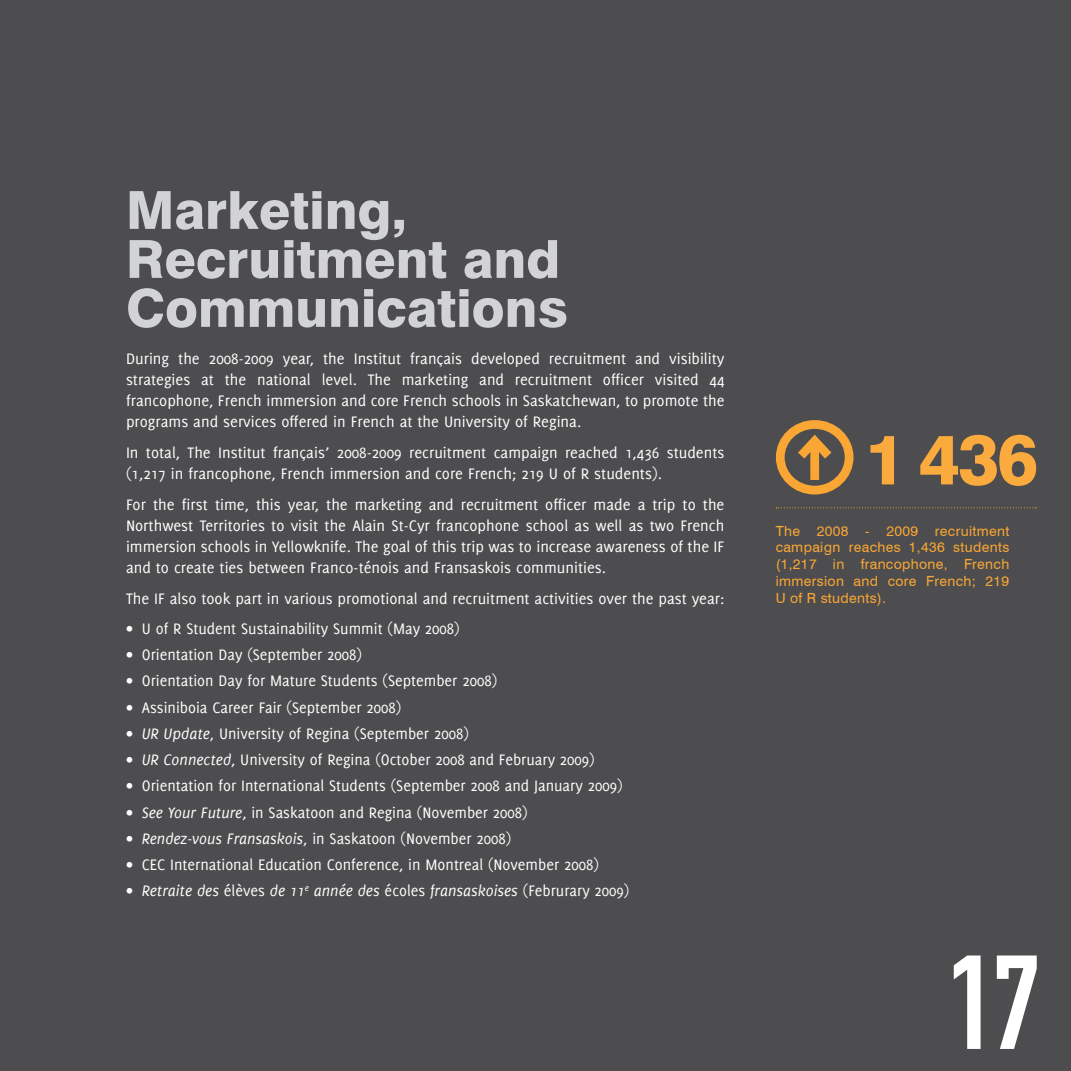
<style>
.page{position:relative;width:1071px;height:1071px;background:#4d4d4f}
.page>*{position:absolute;margin:0;border:0;box-sizing:border-box;transform-origin:0 0}
.t1{font:131.25px "DIN Engschrift";color:#fff}
.t2{font:800 70px "Swiss 721 BT";color:#fbab3e}
.t3{font:800 52.5px/49px "Swiss 721 BT";color:#d1d3d4}
.t4{font:16.62px/21px "Delicious";color:#fff;text-align:justify}
.t5{font:italic 16.62px "Delicious";color:#fff}
.t6{font:14px/16.8px "Swiss 721 BT";letter-spacing:.025em;color:#faa634;text-align:justify}
.s1{font-style:italic}
.s2{font-style:normal}
</style>
<div class="page">
<svg style="left:776px;top:507px;width:260px;height:1px"></svg>
<div style="left:776px;top:420px;width:78px;height:74px;border:9px solid #faa634;border-radius:50%"></div>
<div style="left:810px;top:441px;width:9px;height:39px;background:#faa634"></div>
<svg style="left:789px;top:428px;width:52px;height:40px"></svg>
<h3 class="t3" style="left:126px;top:185px;width:444px">Marketing,<br>Recruitment and<br>Communications</h3>
<p class="t4" style="left:126px;top:347px;width:600px">During the 2008-2009 year, the Institut français developed recruitment and visibility strategies at the national level. The marketing and recruitment officer visited 44 francophone, French immersion and core French schools in Saskatchewan, to promote the programs and services offered in French at the University of Regina.</p>
<p class="t4" style="left:126px;top:442px;width:600px">In total, The Institut français’ 2008-2009 recruitment campaign reached 1,436 students (1,217 in francophone, French immersion and core French; 219 U of R students).</p>
<p class="t4" style="left:126px;top:494px;width:600px">For the first time, this year, the marketing and recruitment officer made a trip to the Northwest Territories to visit the Alain St-Cyr francophone school as well as two French immersion schools in Yellowknife. The goal of this trip was to increase awareness of the IF and to create ties between Franco-ténois and Fransaskois communities.</p>
<p class="t4" style="left:126px;top:588px;width:600px">The IF also took part in various promotional and recruitment activities over the past year:</p>
<p class="t4" style="left:126px;top:618px;width:335px">• U of R Student Sustainability Summit (May 2008)</p>
<p class="t4" style="left:126px;top:644px;width:238px">• Orientation Day (September 2008)</p>
<p class="t4" style="left:126px;top:670px;width:373px">• Orientation Day for Mature Students (September 2008)</p>
<p class="t4" style="left:126px;top:697px;width:277px">• Assiniboia Career Fair (September 2008)</p>
<p class="t4" style="left:126px;top:723px;width:344px"><span class="s1">• UR Update</span>, University of Regina (September 2008)</p>
<p class="t4" style="left:126px;top:749px;width:470px"><span class="s1">• UR Connected</span>, University of Regina (October 2008 and February 2009)</p>
<p class="t4" style="left:126px;top:775px;width:498px">• Orientation for International Students (September 2008 and January 2009)</p>
<p class="t4" style="left:126px;top:802px;width:403px"><span class="s1">• See Your Future</span>, in Saskatoon and Regina (November 2008)</p>
<p class="t4" style="left:126px;top:828px;width:387px"><span class="s1">• Rendez-vous Fransaskois</span>, in Saskatoon (November 2008)</p>
<p class="t4" style="left:126px;top:854px;width:474px">• CEC International Education Conference, in Montreal (November 2008)</p>
<p class="t5" style="left:126px;top:882px;width:505px">• Retraite des <span class="s2">élèves</span> de 11<sup>e</sup> année des <span class="s2">écoles</span> fransaskoises <span class="s2">(Februrary 2009)</span></p>
<h2 class="t2" style="left:864px;top:417px;width:176px">1 436</h2>
<p class="t6" style="left:776px;top:522px;width:235px">The 2008 - 2009 recruitment campaign reaches 1,436 students (1,217 in francophone, French immersion and core French; 219<br>U of R students).</p>
<h1 class="t1" style="left:947px;top:926px;width:96px">17</h1>
</div>
